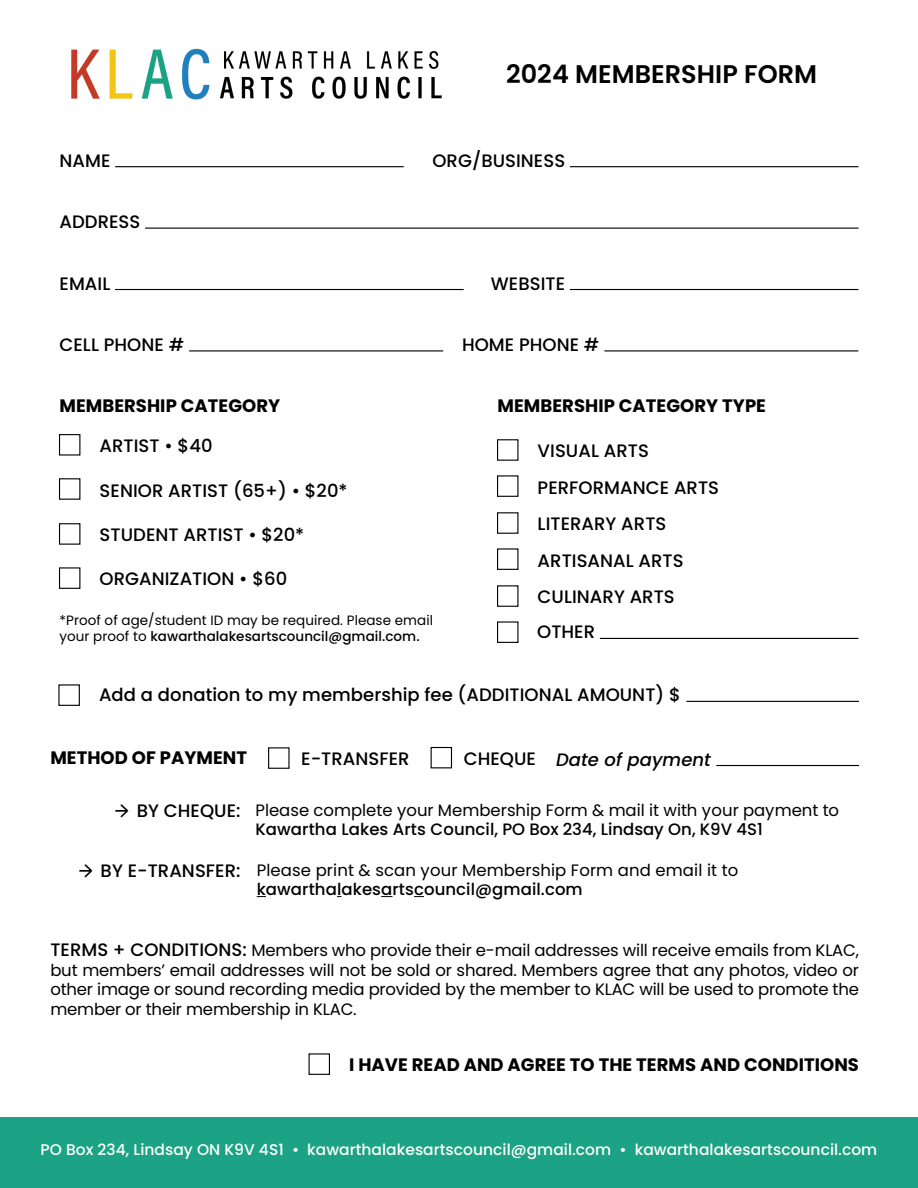
<style>
.page{position:relative;width:918px;height:1188px;background:#fff}
.page>*{position:absolute;margin:0;border:0;box-sizing:border-box;transform-origin:0 0}
.t1{font:600 25.5px "Poppins";letter-spacing:.005em;color:#000}
.t2{font:500 18px/36.3px "Poppins";letter-spacing:.005em;color:#000}
.t3{font:700 18px "Poppins";letter-spacing:.005em;color:#000}
.t4{font:italic 500 18px "Poppins";letter-spacing:.005em;color:#000}
.t5{font:16.5px/19.8px "Poppins";color:#000;text-align:justify}
.t6{font:500 16.5px "Poppins";letter-spacing:.005em;color:#000}
.t7{font:500 15.45px "Poppins";letter-spacing:.005em;color:#fff}
.t8{font:13.5px/16.2px "Poppins";letter-spacing:.005em;color:#000}
.s1{font-weight:500}
.s2{font-style:normal}
.s3{font-family:"DM Sans 9 pt";font-weight:400}
.s4{font-weight:500;font-size:18px}
</style>
<div class="page">
<hr style="left:189px;top:350px;width:254px;height:1px;background:#000">
<hr style="left:604px;top:350px;width:254px;height:1px;background:#000">
<hr style="left:115px;top:289px;width:349px;height:1px;background:#000">
<hr style="left:570px;top:289px;width:288px;height:1px;background:#000">
<hr style="left:145px;top:228px;width:714px;height:1px;background:#000">
<hr style="left:115px;top:166px;width:289px;height:1px;background:#000">
<hr style="left:570px;top:166px;width:289px;height:1px;background:#000">
<div style="left:59px;top:434px;width:21px;height:22px;border:1px solid #000"></div>
<div style="left:59px;top:523px;width:21px;height:22px;border:1px solid #000"></div>
<div style="left:59px;top:567px;width:21px;height:22px;border:1px solid #000"></div>
<div style="left:497px;top:439px;width:21px;height:22px;border:1px solid #000"></div>
<div style="left:497px;top:475px;width:21px;height:22px;border:1px solid #000"></div>
<div style="left:497px;top:512px;width:21px;height:22px;border:1px solid #000"></div>
<div style="left:497px;top:548px;width:21px;height:22px;border:1px solid #000"></div>
<div style="left:497px;top:585px;width:21px;height:22px;border:1px solid #000"></div>
<hr style="left:600px;top:638px;width:258px;height:1px;background:#000">
<div style="left:497px;top:621px;width:21px;height:22px;border:1px solid #000"></div>
<hr style="left:686px;top:701px;width:173px;height:1px;background:#000">
<div style="left:58px;top:684px;width:22px;height:22px;border:1px solid #000"></div>
<img style="left:71px;top:48px;width:371px;height:52px">
<div style="left:268px;top:747px;width:22px;height:22px;border:1px solid #000"></div>
<div style="left:431px;top:747px;width:21px;height:21px;border:1px solid #000"></div>
<hr style="left:716px;top:765px;width:143px;height:1px;background:#000">
<div style="left:309px;top:1053px;width:21px;height:22px;border:1px solid #000"></div>
<div style="left:0;top:1118px;width:918px;height:70px;background:#1ca284"></div>
<h1 class="t1" style="left:506px;top:59px;width:313px">2024 MEMBERSHIP FORM</h1>
<p class="t2" style="left:59px;top:142px;width:52px">NAME</p>
<p class="t2" style="left:432px;top:142px;width:134px">ORG/BUSINESS</p>
<p class="t2" style="left:59px;top:204px;width:82px">ADDRESS</p>
<p class="t2" style="left:60px;top:265px;width:52px">EMAIL</p>
<p class="t2" style="left:491px;top:265px;width:76px">WEBSITE</p>
<p class="t2" style="left:60px;top:327px;width:126px">CELL PHONE #</p>
<p class="t2" style="left:462px;top:327px;width:139px">HOME PHONE #</p>
<p class="t3" style="left:60px;top:396px;width:222px">MEMBERSHIP CATEGORY</p>
<p class="t2" style="left:100px;top:427px;width:115px">ARTIST • $40</p>
<p class="t2" style="left:100px;top:472px;width:250px">SENIOR ARTIST (65+) • $20*</p>
<p class="t2" style="left:100px;top:516px;width:206px">STUDENT ARTIST • $20*</p>
<p class="t2" style="left:100px;top:561px;width:189px">ORGANIZATION • $60</p>
<p class="t8" style="left:60px;top:612px;width:375px">*Proof of age/student ID may be required. Please email your proof to <span class="s1">kawarthalakesartscouncil@gmail.com.</span></p>
<p class="t3" style="left:498px;top:396px;width:270px">MEMBERSHIP CATEGORY TYPE</p>
<p class="t2" style="left:537px;top:433px;width:183px">VISUAL ARTS<br>PERFORMANCE ARTS<br>LITERARY ARTS<br>ARTISANAL ARTS<br>CULINARY ARTS<br>OTHER</p>
<p class="t2" style="left:99px;top:677px;width:583px">Add a donation to my membership fee (ADDITIONAL AMOUNT) $</p>
<p class="t3" style="left:50px;top:747px;width:198px">METHOD OF PAYMENT</p>
<p class="t2" style="left:301px;top:741px;width:110px">E-TRANSFER</p>
<p class="t4" style="left:464px;top:749px;width:249px"><span class="s2">CHEQUE</span> Date of payment</p>
<p class="t5" style="left:255px;top:800px;width:585px">Please complete your Membership Form &amp; mail it with your payment to</p>
<p class="t6" style="left:255px;top:820px;width:509px">Kawartha Lakes Arts Council, PO Box 234, Lindsay On, K9V 4S1</p>
<p class="t2" style="left:115px;top:793px;width:127px"><span class="s3">→</span> BY CHEQUE:</p>
<p class="t2" style="left:79px;top:852px;width:163px"><span class="s3">→</span> BY E-TRANSFER:</p>
<p class="t5" style="left:257px;top:860px;width:483px">Please print &amp; scan your Membership Form and email it to</p>
<p class="t6" style="left:257px;top:880px;width:328px">kawarthalakesartscouncil@gmail.com</p>
<p class="t5" style="left:50px;top:940px;width:810px"><span class="s4">TERMS + CONDITIONS:</span> Members who provide their e-mail addresses will receive emails from KLAC, but members’ email addresses will not be sold or shared. Members agree that any photos, video or other image or sound recording media provided by the member to KLAC will be used to promote the member or their membership in KLAC.</p>
<p class="t3" style="left:349px;top:1054px;width:511px">I HAVE READ AND AGREE TO THE TERMS AND CONDITIONS</p>
<p class="t7" style="left:41px;top:1141px;width:838px">PO Box 234, Lindsay ON K9V 4S1 • kawarthalakesartscouncil@gmail.com • kawarthalakesartscouncil.com</p>
</div>
